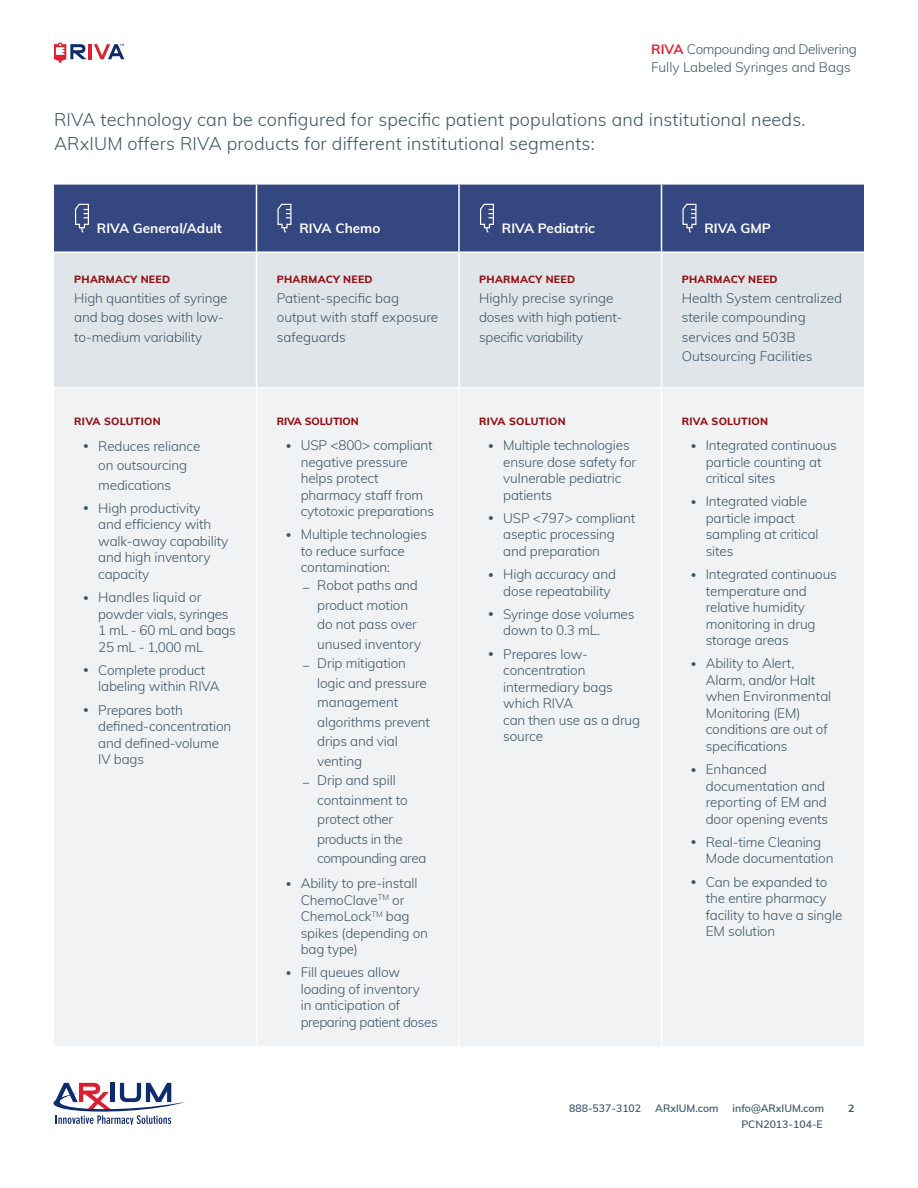
<style>
.page{position:relative;width:918px;height:1188px;background:#fff}
.page>*{position:absolute;margin:0;border:0;box-sizing:border-box;transform-origin:0 0}
.Introductory_Body_Co{font:300 18px/24px "Muli";letter-spacing:.01em;color:#3b5566}
.Body_Copy{font:300 13.5px/16.5px "Muli";letter-spacing:-.01em;color:#3b5566}
.Body_Copy-2{font:300 13.5px/19.5px "Muli";letter-spacing:-.03em;color:#3b5566}
.Eyebrow{font:300 13.5px/18px "Muli";letter-spacing:-.01em;color:#3b5566}
.Headers{font:700 13.5px "Muli";color:#fff}
.Chart_Descriptors{font:800 10.5px "Muli";letter-spacing:.025em;color:#940c12}
.Contact{font:600 10.5px "Muli";color:#3b5566}
.Chart_Descriptors-2{font:800 10.5px "Muli";letter-spacing:-.01em;color:#940c12}
.t1{font:700 10.5px "Muli";color:#3b5566}
.s1{font-weight:700;color:#db2230}
.s2{font-size:10.8px}
</style>
<div class="page">
<hr style="left:89px;top:44px;width:3px;height:15px;background:#db2230">
<svg style="left:54px;top:43px;width:33px;height:20px"></svg>
<svg style="left:94px;top:44px;width:30px;height:15px"></svg>
<svg style="left:53px;top:1083px;width:132px;height:42px"></svg>
<div style="left:54px;top:185px;width:810px;height:66px;background:#354780"></div>
<div style="left:54px;top:253px;width:810px;height:134px;background:#e0e5e9"></div>
<div style="left:54px;top:389px;width:810px;height:657px;background:#f0f2f4"></div>
<hr style="left:256px;top:185px;width:1px;height:66px;background:#fff">
<hr style="left:458px;top:185px;width:2px;height:66px;background:#fff">
<hr style="left:256px;top:253px;width:1px;height:134px;background:#fff">
<hr style="left:458px;top:253px;width:2px;height:134px;background:#fff">
<hr style="left:256px;top:388px;width:1px;height:658px;background:#fff">
<hr style="left:458px;top:388px;width:2px;height:658px;background:#fff">
<hr style="left:661px;top:185px;width:1px;height:66px;background:#fff">
<hr style="left:661px;top:253px;width:1px;height:134px;background:#fff">
<hr style="left:661px;top:388px;width:1px;height:658px;background:#fff">
<svg style="left:74px;top:203px;width:16px;height:30px"></svg>
<svg style="left:277px;top:203px;width:15px;height:30px"></svg>
<svg style="left:479px;top:203px;width:16px;height:30px"></svg>
<svg style="left:682px;top:203px;width:15px;height:30px"></svg>
<p class="Eyebrow" style="left:651px;top:40px;width:207px"><span class="s1">RIVA</span> Compounding and Delivering<br>Fully Labeled Syringes and Bags</p>
<p class="Introductory_Body_Co" style="left:54px;top:107px;width:753px">RIVA technology can be configured for specific patient populations and institutional needs.<br>ARxIUM offers RIVA products for different institutional segments:</p>
<p class="Headers" style="left:97px;top:218px;width:127px">RIVA General/Adult</p>
<p class="Headers" style="left:299px;top:218px;width:82px">RIVA Chemo</p>
<p class="Headers" style="left:502px;top:218px;width:95px">RIVA Pediatric</p>
<p class="Headers" style="left:704px;top:218px;width:68px">RIVA GMP</p>
<p class="Chart_Descriptors" style="left:74px;top:272px;width:97px">PHARMACY NEED</p>
<p class="Body_Copy" style="left:74px;top:287px;width:155px;line-height:19.5px">High quantities of syringe and bag doses with low&shy;to-medium variability</p>
<p class="Chart_Descriptors" style="left:74px;top:414px;width:88px">RIVA SOLUTION</p>
<p class="Body_Copy" style="left:98px;top:435px;width:104px;line-height:19.5px;text-indent:-15px"><span class="s2">•</span> Reduces reliance on outsourcing medications</p>
<p class="Body_Copy" style="left:98px;top:499px;width:131px;text-indent:-15px"><span class="s2">•</span> High productivity<br>and efficiency with walk-away capability and high inventory capacity</p>
<p class="Body_Copy" style="left:98px;top:588px;width:139px;text-indent:-15px"><span class="s2">•</span> Handles liquid or powder vials, syringes<br>1 mL - 60 mL and bags<br>25 mL - 1,000 mL</p>
<p class="Body_Copy" style="left:98px;top:661px;width:123px;text-indent:-15px"><span class="s2">•</span> Complete product labeling within RIVA</p>
<p class="Body_Copy" style="left:98px;top:701px;width:135px;text-indent:-15px"><span class="s2">•</span> Prepares both defined-concentration and defined-volume<br>IV bags</p>
<p class="Chart_Descriptors" style="left:277px;top:272px;width:97px">PHARMACY NEED</p>
<p class="Body_Copy" style="left:277px;top:287px;width:163px;line-height:19.5px">Patient-specific bag output with staff exposure safeguards</p>
<p class="Chart_Descriptors-2" style="left:277px;top:414px;width:84px">RIVA SOLUTION</p>
<p class="Body_Copy" style="left:301px;top:436px;width:135px;text-indent:-15px"><span class="s2">•</span> USP &lt;800&gt; compliant negative pressure helps protect pharmacy staff from cytotoxic preparations</p>
<p class="Body_Copy" style="left:301px;top:526px;width:128px;text-indent:-15px"><span class="s2">•</span> Multiple technologies to reduce surface contamination:</p>
<p class="Body_Copy" style="left:317px;top:575px;width:105px;line-height:19.5px;text-indent:-15px">‒ Robot paths and product motion do not pass over unused inventory</p>
<p class="Body_Copy" style="left:317px;top:653px;width:114px;line-height:19.5px;text-indent:-15px">‒ Drip mitigation logic and pressure management algorithms prevent drips and vial venting</p>
<p class="Body_Copy-2" style="left:317px;top:770px;width:111px;text-indent:-15px">‒ Drip and spill containment to protect other products in the compounding area</p>
<p class="Body_Copy" style="left:301px;top:874px;width:129px;text-indent:-15px"><span class="s2">•</span> Ability to pre-install<br>ChemoClave<sup>TM</sup> or<br>ChemoLock<sup>TM</sup> bag spikes (depending on bag type)</p>
<p class="Body_Copy" style="left:301px;top:964px;width:138px;text-indent:-15px"><span class="s2">•</span> Fill queues allow loading of inventory<br>in anticipation of preparing patient doses</p>
<p class="Chart_Descriptors" style="left:479px;top:272px;width:97px">PHARMACY NEED</p>
<p class="Body_Copy" style="left:479px;top:287px;width:144px;line-height:19.5px">Highly precise syringe doses with high patient&shy;specific variability</p>
<p class="Chart_Descriptors" style="left:479px;top:414px;width:88px">RIVA SOLUTION</p>
<p class="Body_Copy" style="left:503px;top:436px;width:135px;text-indent:-15px"><span class="s2">•</span> Multiple technologies ensure dose safety for vulnerable pediatric patients</p>
<p class="Body_Copy" style="left:503px;top:509px;width:134px;text-indent:-15px"><span class="s2">•</span> USP &lt;797&gt; compliant aseptic processing and preparation</p>
<p class="Body_Copy" style="left:503px;top:565px;width:114px;text-indent:-15px"><span class="s2">•</span> High accuracy and dose repeatability</p>
<p class="Body_Copy" style="left:503px;top:605px;width:133px;text-indent:-15px"><span class="s2">•</span> Syringe dose volumes down to 0.3 mL.</p>
<p class="Body_Copy" style="left:503px;top:645px;width:138px;text-indent:-15px"><span class="s2">•</span> Prepares low&shy;concentration intermediary bags which RIVA<br>can then use as a drug source</p>
<p class="Chart_Descriptors" style="left:682px;top:272px;width:97px">PHARMACY NEED</p>
<p class="Body_Copy" style="left:682px;top:287px;width:162px;line-height:19.5px">Health System centralized sterile compounding services and 503B<br>Outsourcing Facilities</p>
<p class="Chart_Descriptors" style="left:682px;top:414px;width:88px">RIVA SOLUTION</p>
<p class="Body_Copy" style="left:706px;top:436px;width:133px;text-indent:-15px"><span class="s2">•</span> Integrated continuous particle counting at critical sites</p>
<p class="Body_Copy" style="left:706px;top:493px;width:114px;text-indent:-15px"><span class="s2">•</span> Integrated viable particle impact sampling at critical sites</p>
<p class="Body_Copy" style="left:706px;top:565px;width:133px;text-indent:-15px"><span class="s2">•</span> Integrated continuous temperature and relative humidity monitoring in drug storage areas</p>
<p class="Body_Copy" style="left:706px;top:655px;width:127px;text-indent:-15px"><span class="s2">•</span> Ability to Alert,<br>Alarm, and/or Halt when Environmental<br>Monitoring (EM) conditions are out of specifications</p>
<p class="Body_Copy" style="left:706px;top:760px;width:124px;text-indent:-15px"><span class="s2">•</span> Enhanced documentation and reporting of EM and door opening events</p>
<p class="Body_Copy" style="left:706px;top:833px;width:129px;text-indent:-15px"><span class="s2">•</span> Real-time Cleaning<br>Mode documentation</p>
<p class="Body_Copy" style="left:706px;top:873px;width:138px;text-indent:-15px"><span class="s2">•</span> Can be expanded to the entire pharmacy facility to have a single<br>EM solution</p>
<p class="Contact" style="left:569px;top:1100px;width:74px">888-537-3102</p>
<p class="Contact" style="left:655px;top:1100px;width:65px">ARxIUM.com</p>
<p class="Contact" style="left:733px;top:1100px;width:93px">info@ARxIUM.com</p>
<p class="t1" style="left:848px;top:1100px;width:8px">2</p>
<p class="Contact" style="left:741px;top:1117px;width:83px">PCN2013-104-E</p>
</div>
